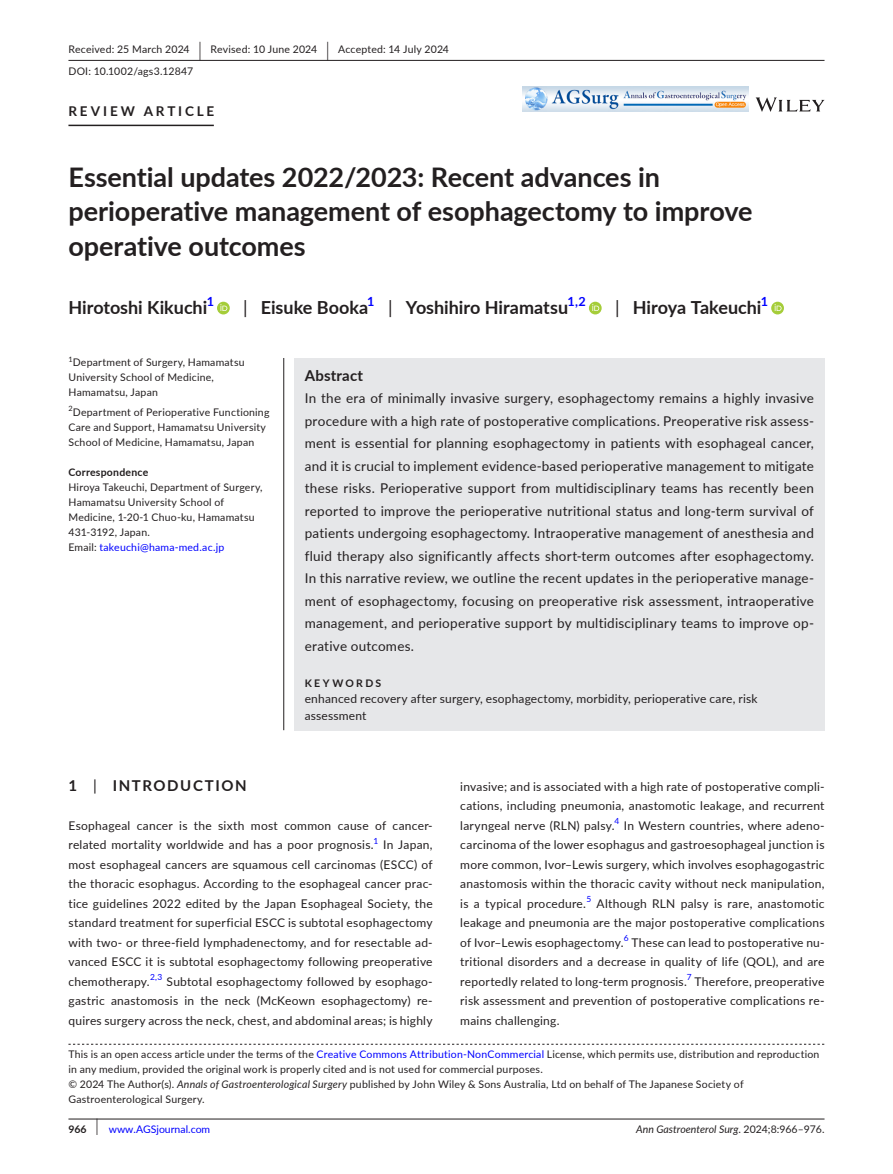
<style>
.page{position:relative;width:893px;height:1174px;background:#fff}
.page>*{position:absolute;margin:0;border:0;box-sizing:border-box;transform-origin:0 0}
.t1{font:700 27px/34.5px "Lato";color:#231f20}
.t2{font:700 18px "Lato";letter-spacing:-.005em;color:#231f20}
.t3{font:700 15px "Lato";letter-spacing:.1em;color:#231f20}
.t4{font:700 15px "Lato";letter-spacing:.015em;color:#231f20}
.t5{font:13.5px/22.5px "Lato";letter-spacing:.015em;color:#231f20;text-align:justify}
.t6{font:700 13.5px "Lato";letter-spacing:.21em;color:#231f20}
.t7{font:700 12.6px "Lato";color:#00f}
.t8{font:12px/19.5px "Lato";letter-spacing:.02em;color:#231f20;text-align:justify}
.t9{font:10.5px/15px "Lato";letter-spacing:.02em;color:#231f20}
.t10{font:italic 10.5px "Lato";color:#231f20}
.t11{font:10.5px "Lato";color:#00f}
.t12{font:700 10.5px "Lato";letter-spacing:.02em;color:#231f20}
.t13{font:700 10.5px "Lato";letter-spacing:.22em;color:#231f20}
.t14{font:8.4px "Lato";color:#00f}
.t15{font:7.35px "Lato";color:#231f20}
.s1{font-size:19.65px}
.s2{font-weight:400}
.s3{color:#00f}
.s4{font-style:italic}
.s5{font-weight:700;color:#231f20}
.s6{font-size:17.4px;color:#231f20}
.s7{font-style:normal}
</style>
<div class="page">
<hr style="left:68px;top:1118px;width:756px;height:1px;background:#231f20">
<svg style="left:756px;top:97px;width:68px;height:15px"></svg>
<img style="left:523px;top:86px;width:225px;height:26px">
<hr style="left:68px;top:60px;width:756px;height:1px;background:#231f20">
<hr style="left:68px;top:125px;width:146px;height:1px;background:#231f20">
<svg style="left:217px;top:302px;width:13px;height:12px"></svg>
<svg style="left:220px;top:304px;width:7px;height:7px"></svg>
<div style="left:589px;top:302px;width:13px;height:12px;background:#a5cd39;border-radius:50%"></div>
<svg style="left:592px;top:304px;width:7px;height:7px"></svg>
<svg style="left:771px;top:302px;width:13px;height:12px"></svg>
<svg style="left:775px;top:304px;width:6px;height:7px"></svg>
<svg style="left:68px;top:1043px;width:756px;height:1px"></svg>
<div style="left:294px;top:358px;width:530px;height:372px;background:#e6e7e9"></div>
<hr style="left:283px;top:358px;width:1px;height:372px;background:#231f20">
<p class="t9" style="left:68px;top:38px;width:382px;line-height:21.8px">Received: 25 March 2024 <span class="s1">|</span> Revised: 10 June 2024 <span class="s1">|</span> Accepted: 14 July 2024<br>DOI: 10.1002/ags3.12847</p>
<p class="t6" style="left:68px;top:101px;width:147px">REVIEW ARTICLE</p>
<h1 class="t1" style="left:68px;top:159px;width:686px">Essential updates 2022/2023: Recent advances in perioperative management of esophagectomy to improve operative outcomes</h1>
<h2 class="t2" style="left:68px;top:295px;width:140px">Hirotoshi Kikuchi</h2>
<p class="t7" style="left:207px;top:292px;width:9px">1</p>
<h2 class="t2" style="left:243px;top:295px;width:126px"><span class="s2">|</span> Eisuke Booka</h2>
<p class="t7" style="left:367px;top:292px;width:9px">1</p>
<h2 class="t2" style="left:388px;top:295px;width:182px"><span class="s2">|</span> Yoshihiro Hiramatsu</h2>
<p class="t7" style="left:568px;top:292px;width:20px">1,2</p>
<h2 class="t2" style="left:615px;top:295px;width:148px"><span class="s2">|</span> Hiroya Takeuchi</h2>
<p class="t7" style="left:761px;top:292px;width:9px">1</p>
<p class="t15" style="left:68px;top:354px;width:6px">1</p>
<p class="t9" style="left:68px;top:355px;width:178px;text-indent:4px">Department of Surgery, Hamamatsu<br>University School of Medicine,<br>Hamamatsu, Japan</p>
<p class="t9" style="left:68px;top:404px;width:203px"><sup>2</sup>Department of Perioperative Functioning<br>Care and Support, Hamamatsu University<br>School of Medicine, Hamamatsu, Japan</p>
<p class="t12" style="left:68px;top:464px;width:81px">Correspondence</p>
<p class="t9" style="left:68px;top:479px;width:196px">Hiroya Takeuchi, Department of Surgery,<br>Hamamatsu University School of<br>Medicine, 1-20-1 Chuo-ku, Hamamatsu<br>431-3192, Japan.<br>Email: <span class="s3">takeuchi@hama-med.ac.jp</span></p>
<p class="t4" style="left:305px;top:364px;width:60px">Abstract</p>
<p class="t5" style="left:305px;top:386px;width:511px">In the era of minimally invasive surgery, esophagectomy remains a highly invasive procedure with a high rate of postoperative complications. Preoperative risk assess&shy;ment is essential for planning esophagectomy in patients with esophageal cancer, and it is crucial to implement evidence-based perioperative management to mitigate these risks. Perioperative support from multidisciplinary teams has recently been reported to improve the perioperative nutritional status and long-term survival of patients undergoing esophagectomy. Intraoperative management of anesthesia and fluid therapy also significantly affects short-term outcomes after esophagectomy.<br>In this narrative review, we outline the recent updates in the perioperative manage&shy;ment of esophagectomy, focusing on preoperative risk assessment, intraoperative management, and perioperative support by multidisciplinary teams to improve op&shy;erative outcomes.</p>
<p class="t13" style="left:305px;top:675px;width:78px">KEYWORDS</p>
<p class="t8" style="left:305px;top:690px;width:454px;line-height:16.5px">enhanced recovery after surgery, esophagectomy, morbidity, perioperative care, risk assessment</p>
<p class="t3" style="left:68px;top:774px;width:180px">1 <span class="s2">|</span> INTRODUCTION</p>
<p class="t8" style="left:68px;top:815px;width:366px">Esophageal cancer is the sixth most common cause of cancer&shy;related mortality worldwide and has a poor prognosis.</p>
<p class="t14" style="left:373px;top:835px;width:6px">1</p>
<p class="t8" style="left:68px;top:834px;width:366px;text-indent:315px">In Japan, most esophageal cancers are squamous cell carcinomas (ESCC) of the thoracic esophagus. According to the esophageal cancer prac&shy;tice guidelines 2022 edited by the Japan Esophageal Society, the standard treatment for superficial ESCC is subtotal esophagectomy with two- or three-field lymphadenectomy, and for resectable ad&shy;vanced ESCC it is subtotal esophagectomy following preoperative chemotherapy.<sup>2,3</sup> Subtotal esophagectomy followed by esophago&shy;gastric anastomosis in the neck (McKeown esophagectomy) re&shy;quires surgery across the neck, chest, and abdominal areas; is highly</p>
<p class="t8" style="left:460px;top:776px;width:366px">invasive; and is associated with a high rate of postoperative compli&shy;cations, including pneumonia, anastomotic leakage, and recurrent laryngeal nerve (RLN) palsy.<sup>4</sup> In Western countries, where adeno&shy;carcinoma of the lower esophagus and gastroesophageal junction is more common, Ivor–Lewis surgery, which involves esophagogastric anastomosis within the thoracic cavity without neck manipulation, is a typical procedure.</p>
<p class="t14" style="left:586px;top:893px;width:6px">5</p>
<p class="t8" style="left:460px;top:893px;width:366px;text-indent:136px">Although RLN palsy is rare, anastomotic leakage and pneumonia are the major postoperative complications of Ivor–Lewis esophagectomy.</p>
<p class="t14" style="left:624px;top:932px;width:6px">6</p>
<p class="t8" style="left:460px;top:932px;width:366px;text-indent:171px">These can lead to postoperative nu&shy;tritional disorders and a decrease in quality of life (QOL), and are reportedly related to long-term prognosis.<sup>7</sup> Therefore, preoperative risk assessment and prevention of postoperative complications re&shy;mains challenging.</p>
<p class="t9" style="left:68px;top:1046px;width:752px">This is an open access article under the terms of the <span class="s3">Creative Commons Attribution-NonCommercial</span> License, which permits use, distribution and reproduction in any medium, provided the original work is properly cited and is not used for commercial purposes.<br>© 2024 The Author(s). <span class="s4">Annals of Gastroenterological Surgery</span> published by John Wiley &amp; Sons Australia, Ltd on behalf of The Japanese Society of Gastroenterological Surgery.</p>
<p class="t11" style="left:68px;top:1121px;width:143px"><span class="s5">966</span> <span class="s6">|</span> www.AGSjournal.com</p>
<p class="t10" style="left:636px;top:1121px;width:190px">Ann Gastroenterol Surg. <span class="s7">2024;8:966–976.</span></p>
</div>
